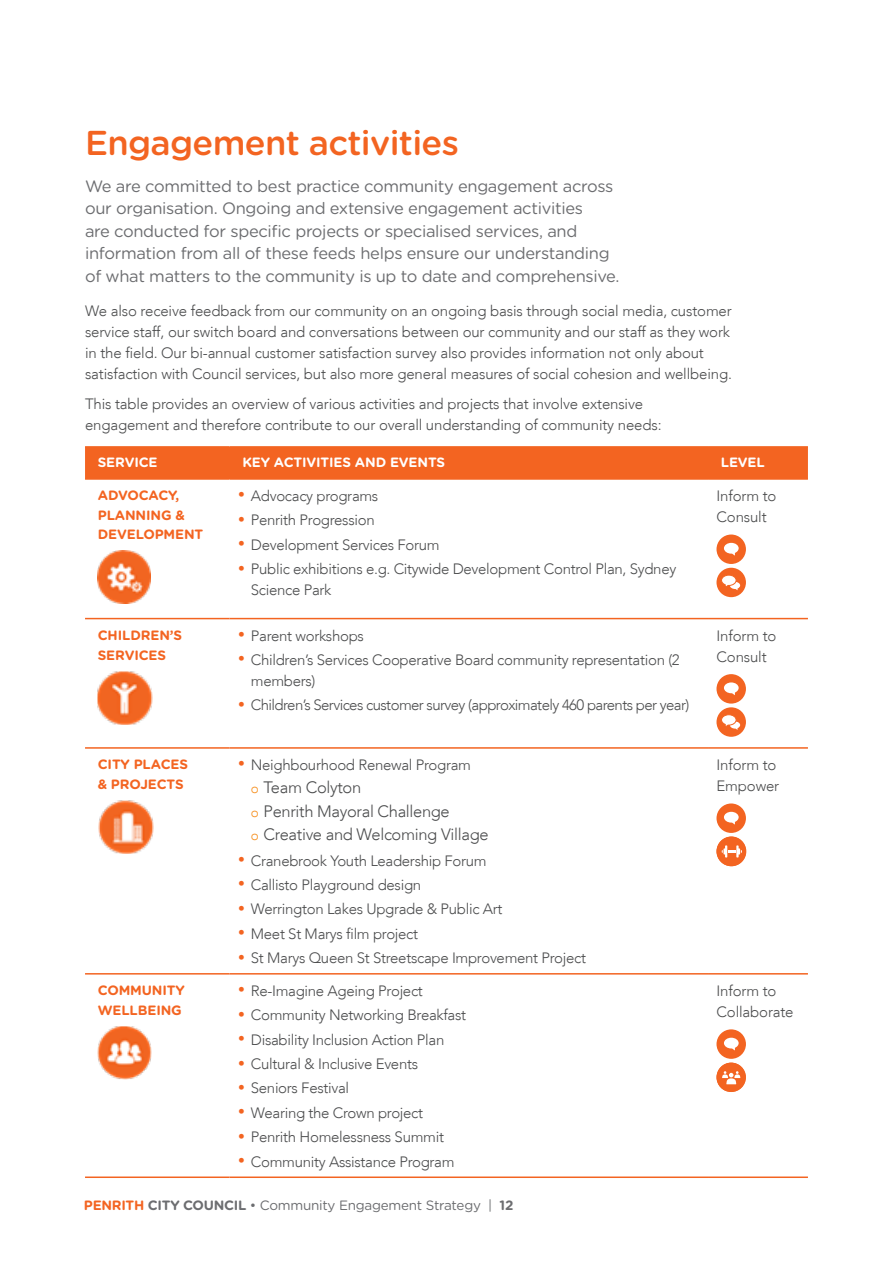
<style>
.page{position:relative;width:893px;height:1263px;background:#fff}
.page>*{position:absolute;margin:0;border:0;box-sizing:border-box;transform-origin:0 0}
.t1{font:500 34.5px "Gotham Rounded";letter-spacing:-.02em;color:#f36421}
.Gotham_Standout{font:16.5px/22.5px "Gotham Rounded";letter-spacing:-.02em;color:#6c6d70}
.t2{font:300 16.5px "Avenir LT";letter-spacing:-.02em;color:#4b4c4d}
.Body_10pt{font:300 15px/21px "Avenir LT";letter-spacing:-.02em;color:#4b4c4d}
.Body_10pt-2{font:300 15px "Avenir LT";letter-spacing:-.04em;color:#4b4c4d}
.Body_10pt-3{font:700 13.5px/19.5px "Gotham Rounded";letter-spacing:-.01em;color:#f36421}
.t3{font:13.5px "Gotham Rounded";letter-spacing:-.02em;color:#6c6d70}
.Body_10pt-4{font:700 13.5px "Gotham Rounded";letter-spacing:-.01em;color:#fff}
.s1{font-size:13.5px;color:#f36421}
.s2{font-size:13.5px;color:#f68f1e}
.s3{font-weight:700;color:#f36421}
.s4{font-weight:700}
</style>
<div class="page">
<div style="left:85px;top:448px;width:723px;height:30px;background:#f36421"></div>
<hr style="left:85px;top:446px;width:145px;height:2px;background:#f36421">
<hr style="left:230px;top:446px;width:478px;height:2px;background:#f36421">
<hr style="left:708px;top:446px;width:100px;height:2px;background:#f36421">
<hr style="left:85px;top:478px;width:145px;height:2px;background:#f36421">
<hr style="left:230px;top:478px;width:478px;height:2px;background:#f36421">
<hr style="left:708px;top:478px;width:100px;height:2px;background:#f36421">
<hr style="left:85px;top:618px;width:145px;height:1px;background:#f36421">
<hr style="left:230px;top:618px;width:478px;height:1px;background:#f36421">
<hr style="left:708px;top:618px;width:100px;height:1px;background:#f36421">
<hr style="left:85px;top:747px;width:145px;height:2px;background:#f36421">
<hr style="left:230px;top:747px;width:478px;height:2px;background:#f36421">
<hr style="left:708px;top:747px;width:100px;height:2px;background:#f36421">
<hr style="left:85px;top:973px;width:145px;height:1px;background:#f36421">
<hr style="left:230px;top:973px;width:478px;height:1px;background:#f36421">
<hr style="left:708px;top:973px;width:100px;height:1px;background:#f36421">
<hr style="left:85px;top:1176px;width:145px;height:2px;background:#f36421">
<hr style="left:230px;top:1176px;width:478px;height:2px;background:#f36421">
<hr style="left:708px;top:1176px;width:100px;height:2px;background:#f36421">
<img style="left:98px;top:551px;width:52px;height:52px">
<div style="left:716px;top:534px;width:30px;height:30px;background:#f36421;border-radius:50%"></div>
<svg style="left:724px;top:543px;width:15px;height:13px"></svg>
<div style="left:716px;top:568px;width:30px;height:29px;background:#f36421;border-radius:50%"></div>
<svg style="left:721px;top:575px;width:19px;height:15px"></svg>
<img style="left:98px;top:671px;width:55px;height:53px">
<div style="left:716px;top:674px;width:30px;height:29px;background:#f36421;border-radius:50%"></div>
<svg style="left:724px;top:682px;width:15px;height:13px"></svg>
<div style="left:716px;top:707px;width:30px;height:30px;background:#f36421;border-radius:50%"></div>
<svg style="left:721px;top:714px;width:19px;height:16px"></svg>
<img style="left:99px;top:800px;width:54px;height:53px">
<div style="left:716px;top:803px;width:30px;height:30px;background:#f36421;border-radius:50%"></div>
<svg style="left:724px;top:812px;width:15px;height:13px"></svg>
<img style="left:98px;top:1026px;width:54px;height:53px">
<div style="left:716px;top:1029px;width:30px;height:30px;background:#f36421;border-radius:50%"></div>
<svg style="left:724px;top:1038px;width:15px;height:12px"></svg>
<svg style="left:716px;top:1062px;width:30px;height:30px"></svg>
<div style="left:716px;top:1063px;width:30px;height:29px;background:#f36421;border-radius:50%"></div>
<svg style="left:722px;top:1071px;width:19px;height:14px"></svg>
<div style="left:716px;top:836px;width:30px;height:30px;background:#f36421;border-radius:50%"></div>
<svg style="left:721px;top:845px;width:21px;height:13px"></svg>
<h2 class="t1" style="left:85px;top:118px;width:375px">Engagement activities</h2>
<p class="Gotham_Standout" style="left:85px;top:174px;width:536px">We are committed to best practice community engagement across our organisation. Ongoing and extensive engagement activities<br>are conducted for specific projects or specialised services, and information from all of these feeds helps ensure our understanding of what matters to the community is up to date and comprehensive.</p>
<p class="Body_10pt" style="left:85px;top:301px;width:648px">We also receive feedback from our community on an ongoing basis through social media, customer service staff, our switch board and conversations between our community and our staff as they work in the field. Our bi-annual customer satisfaction survey also provides information not only about satisfaction with Council services, but also more general measures of social cohesion and wellbeing.</p>
<p class="Body_10pt" style="left:85px;top:393px;width:578px">This table provides an overview of various activities and projects that involve extensive engagement and therefore contribute to our overall understanding of community needs:</p>
<p class="Body_10pt-4" style="left:98px;top:452px;width:61px">SERVICE</p>
<p class="Body_10pt-4" style="left:242px;top:452px;width:204px">KEY ACTIVITIES AND EVENTS</p>
<p class="Body_10pt-4" style="left:721px;top:452px;width:46px">LEVEL</p>
<p class="Body_10pt-3" style="left:98px;top:485px;width:107px">ADVOCACY,<br>PLANNING &amp;<br>DEVELOPMENT</p>
<p class="Body_10pt" style="left:238px;top:485px;width:142px"><span class="s1">•</span> Advocacy programs</p>
<p class="Body_10pt" style="left:716px;top:485px;width:61px">Inform to<br>Consult</p>
<p class="Body_10pt" style="left:238px;top:510px;width:138px"><span class="s1">•</span> Penrith Progression</p>
<p class="Body_10pt" style="left:238px;top:534px;width:203px"><span class="s1">•</span> Development Services Forum</p>
<p class="Body_10pt" style="left:251px;top:558px;width:427px;text-indent:-13px"><span class="s1">•</span> Public exhibitions e.g. Citywide Development Control Plan, Sydney<br>Science Park</p>
<p class="Body_10pt-3" style="left:98px;top:625px;width:86px">CHILDREN’S<br>SERVICES</p>
<p class="Body_10pt" style="left:238px;top:625px;width:127px"><span class="s1">•</span> Parent workshops</p>
<p class="Body_10pt" style="left:251px;top:649px;width:430px;text-indent:-13px"><span class="s1">•</span> Children’s Services Cooperative Board community representation (2 members)</p>
<p class="Body_10pt-2" style="left:238px;top:696px;width:453px"><span class="s1">•</span> Children’s Services customer survey (approximately 460 parents per year)</p>
<p class="Body_10pt-3" style="left:98px;top:754px;width:92px">CITY PLACES &amp; PROJECTS</p>
<p class="Body_10pt" style="left:238px;top:754px;width:234px"><span class="s1">•</span> Neighbourhood Renewal Program</p>
<p class="t2" style="left:251px;top:777px;width:112px"><span class="s2">o</span> Team Colyton</p>
<p class="t2" style="left:251px;top:801px;width:200px"><span class="s2">o</span> Penrith Mayoral Challenge</p>
<p class="t2" style="left:251px;top:825px;width:239px"><span class="s2">o</span> Creative and Welcoming Village</p>
<p class="Body_10pt" style="left:238px;top:850px;width:250px"><span class="s1">•</span> Cranebrook Youth Leadership Forum</p>
<p class="Body_10pt" style="left:238px;top:874px;width:185px"><span class="s1">•</span> Callisto Playground design</p>
<p class="Body_10pt" style="left:238px;top:899px;width:266px"><span class="s1">•</span> Werrington Lakes Upgrade &amp; Public Art</p>
<p class="Body_10pt" style="left:238px;top:923px;width:182px"><span class="s1">•</span> Meet St Marys film project</p>
<p class="Body_10pt" style="left:238px;top:947px;width:349px"><span class="s1">•</span> St Marys Queen St Streetscape Improvement Project</p>
<p class="Body_10pt-3" style="left:98px;top:980px;width:88px">COMMUNITY<br>WELLBEING</p>
<p class="Body_10pt" style="left:238px;top:980px;width:186px"><span class="s1">•</span> Re-Imagine Ageing Project</p>
<p class="Body_10pt" style="left:238px;top:1004px;width:230px"><span class="s1">•</span> Community Networking Breakfast</p>
<p class="Body_10pt" style="left:238px;top:1029px;width:208px"><span class="s1">•</span> Disability Inclusion Action Plan</p>
<p class="Body_10pt" style="left:238px;top:1053px;width:182px"><span class="s1">•</span> Cultural &amp; Inclusive Events</p>
<p class="Body_10pt" style="left:238px;top:1078px;width:113px"><span class="s1">•</span> Seniors Festival</p>
<p class="Body_10pt" style="left:238px;top:1102px;width:187px"><span class="s1">•</span> Wearing the Crown project</p>
<p class="Body_10pt" style="left:238px;top:1126px;width:207px"><span class="s1">•</span> Penrith Homelessness Summit</p>
<p class="Body_10pt" style="left:238px;top:1151px;width:218px"><span class="s1">•</span> Community Assistance Program</p>
<p class="t3" style="left:84px;top:1196px;width:431px"><span class="s3">PENRITH</span> <span class="s4">CITY COUNCIL</span> • Community Engagement Strategy | <span class="s4">12</span></p>
<p class="Body_10pt" style="left:716px;top:625px;width:61px">Inform to<br>Consult</p>
<p class="Body_10pt" style="left:716px;top:754px;width:64px">Inform to<br>Empower</p>
<p class="Body_10pt" style="left:716px;top:980px;width:79px">Inform to<br>Collaborate</p>
</div>
